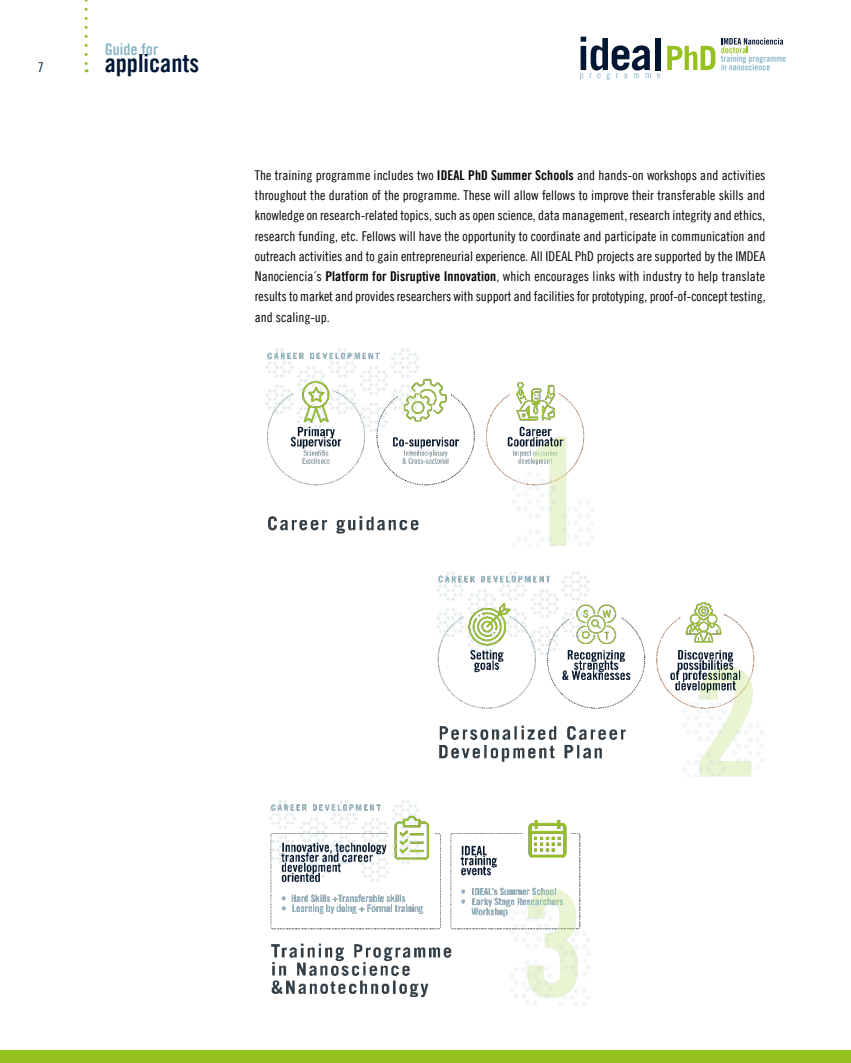
<style>
.page{position:relative;width:851px;height:1063px;background:#fff}
.page>*{position:absolute;margin:0;border:0;box-sizing:border-box;transform-origin:0 0}
.t1{font:25.05px "Trade Gothic LT Bold Cond Twenty";color:#001633}
.t2{font:16.05px "Trade Gothic LT Bold Cond Twenty";color:#89b7ca}
.t3{font:13.5px/20.2px "Trade Gothic LT Cond Eighteen";letter-spacing:-.005em;color:#000;text-align:justify}
.t4{font:13.5px "Trade Gothic LT Cond Eighteen";color:#001633}
.s1{font-family:"Trade Gothic LT Bold Cond Twenty"}
</style>
<div class="page">
<svg style="left:85px;top:0;width:3px;height:72px"></svg>
<div style="left:654px;top:38px;width:6px;height:32px;background:#001633"></div>
<svg style="left:580px;top:37px;width:70px;height:43px"></svg>
<svg style="left:657px;top:73px;width:3px;height:5px"></svg>
<svg style="left:667px;top:38px;width:118px;height:32px"></svg>
<div style="left:0;top:1050px;width:850px;height:13px;background:#95c11f"></div>
<img style="left:265px;top:348px;width:330px;height:199px">
<img style="left:436px;top:571px;width:329px;height:205px">
<img style="left:269px;top:800px;width:322px;height:206px">
<p class="t4" style="left:38px;top:59px;width:7px">7</p>
<p class="t2" style="left:105px;top:40px;width:55px">Guide for</p>
<h1 class="t1" style="left:105px;top:48px;width:96px">applicants</h1>
<p class="t3" style="left:255px;top:165px;width:512px">The training programme includes two <span class="s1">IDEAL PhD Summer Schools</span> and hands-on workshops and activities throughout the duration of the programme. These will allow fellows to improve their transferable skills and knowledge on research-related topics, such as open science, data management, research integrity and ethics, research funding, etc. Fellows will have the opportunity to coordinate and participate in communication and outreach activities and to gain entrepreneurial experience. All IDEAL PhD projects are supported by the IMDEA Nanociencia´s <span class="s1">Platform for Disruptive Innovation</span>, which encourages links with industry to help translate results to market and provides researchers with support and facilities for prototyping, proof-of-concept testing, and scaling-up.</p>
</div>
